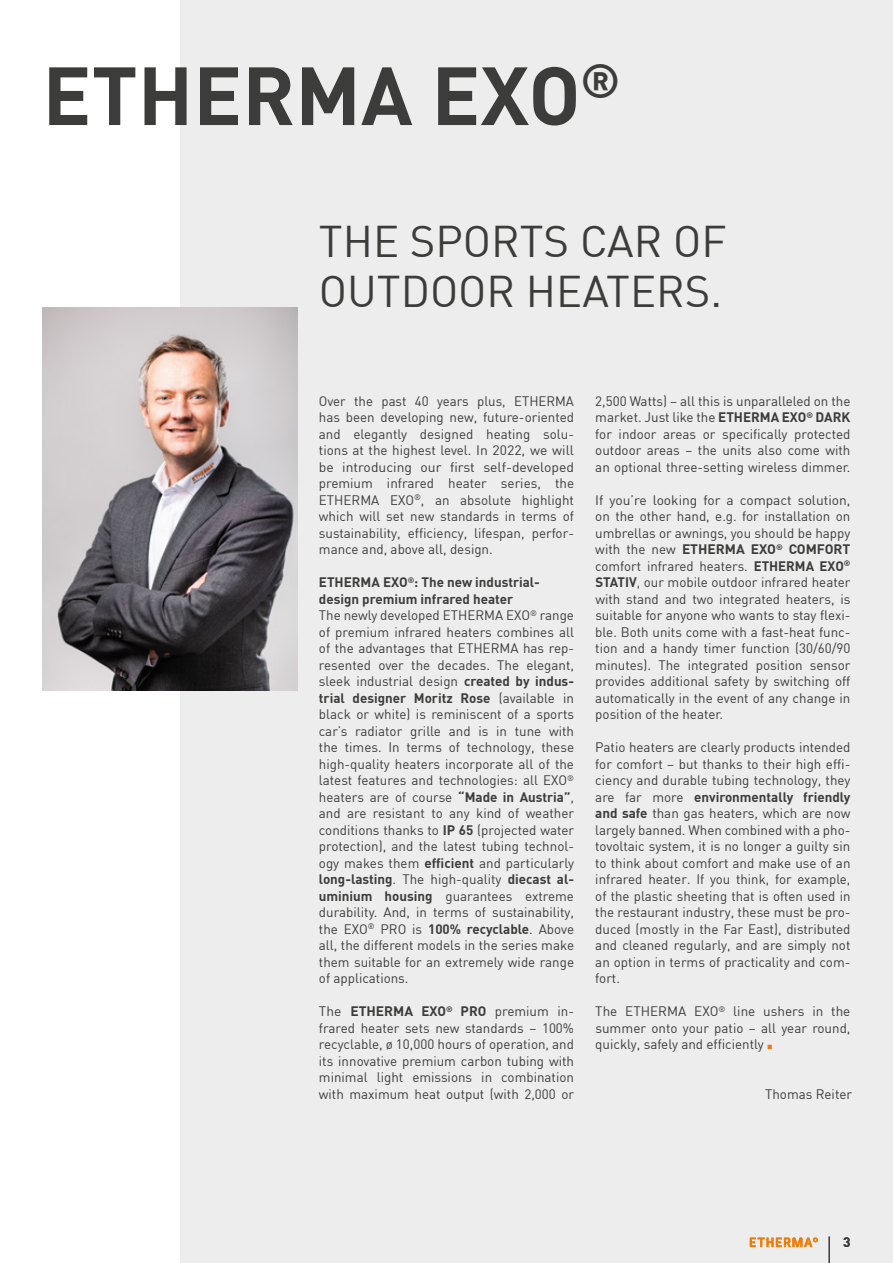
<style>
.page{position:relative;width:893px;height:1263px;background:#fff}
.page>*{position:absolute;margin:0;border:0;box-sizing:border-box;transform-origin:0 0}
.t1{font:700 81px "DIN";color:#3c3c3b}
.t2{font:45px "DIN";color:#ef7918}
.t3{font:43.5px/49.5px "DIN";color:#3c3c3b}
.t4{font:13.5px/16.5px "DIN";color:#3c3c3b;text-align:justify}
.t5{font:700 13.5px "DIN";color:#3c3c3b}
.s1{font-weight:700}
</style>
<div class="page">
<div style="left:181px;top:0;width:712px;height:1263px;background:#ededed"></div>
<img style="left:43px;top:308px;width:255px;height:382px">
<hr style="left:828px;top:1236px;width:2px;height:27px;background:#3c3c3b">
<svg style="left:750px;top:1237px;width:68px;height:10px"></svg>
<h1 class="t1" style="left:43px;top:43px;width:579px">ETHERMA EXO<sup>®</sup></h1>
<h3 class="t3" style="left:319px;top:216px;width:409px">THE SPORTS CAR OF<br>OUTDOOR HEATERS.</h3>
<p class="t4" style="left:319px;top:392px;width:257px">Over the past 40 years plus, ETHERMA has been developing new, future-oriented and elegantly designed heating solu&shy;tions at the highest level. In 2022, we will be introducing our first self-developed premium infrared heater series, the ETHERMA EXO<sup>®</sup>, an absolute highlight which will set new standards in terms of sustainability, efficiency, lifespan, perfor&shy;mance and, above all, design.</p>
<p class="t4" style="left:319px;top:574px;width:257px;text-align:left"><span class="s1">ETHERMA EXO</span><sup>®</sup><span class="s1">: The new industrial&shy;design premium infrared heater<br></span>The newly developed ETHERMA EXO<sup>®</sup> range of premium infrared heaters combines all of the advantages that ETHERMA has rep&shy;resented over the decades. The elegant, sleek industrial design <span class="s1">created by indus&shy;trial designer Moritz Rose</span> (available in black or white) is reminiscent of a sports car’s radiator grille and is in tune with the times. In terms of technology, these high-quality heaters incorporate all of the latest features and technologies: all EXO<sup>® </sup>heaters are of course <span class="s1">“Made in Austria”</span>, and are resistant to any kind of weather conditions thanks to <span class="s1">IP 65</span> (projected water protection), and the latest tubing technol&shy;ogy makes them <span class="s1">efficient</span> and particularly <span class="s1">long-lasting</span>. The high-quality <span class="s1">diecast al&shy;uminium housing</span> guarantees extreme durability. And, in terms of sustainability, the EXO<sup>®</sup> PRO is <span class="s1">100% recyclable</span>. Above all, the different models in the series make them suitable for an extremely wide range of applications.</p>
<p class="t4" style="left:319px;top:1003px;width:257px">The <span class="s1">ETHERMA EXO</span><sup>®</sup> <span class="s1">PRO</span> premium in&shy;frared heater sets new standards – 100% recyclable, ø 10,000 hours of operation, and its innovative premium carbon tubing with minimal light emissions in combination with maximum heat output (with 2,000 or</p>
<p class="t4" style="left:595px;top:392px;width:257px">2,500 Watts) – all this is unparalleled on the market. Just like the <span class="s1">ETHERMA EXO</span><sup>®</sup> <span class="s1">DARK </span>for indoor areas or specifically protected outdoor areas – the units also come with an optional three-setting wireless dimmer.</p>
<p class="t4" style="left:595px;top:491px;width:257px">If you’re looking for a compact solution, on the other hand, e.g. for installation on umbrellas or awnings, you should be happy with the new <span class="s1">ETHERMA EXO</span><sup>®</sup> <span class="s1">COMFORT </span>comfort infrared heaters. <span class="s1">ETHERMA EXO</span><sup>® </sup><span class="s1">STATIV</span>, our mobile outdoor infrared heater with stand and two integrated heaters, is suitable for anyone who wants to stay flexi&shy;ble. Both units come with a fast-heat func&shy;tion and a handy timer function (30/60/90 minutes). The integrated position sensor provides additional safety by switching off automatically in the event of any change in position of the heater.</p>
<p class="t4" style="left:595px;top:739px;width:257px">Patio heaters are clearly products intended for comfort – but thanks to their high effi&shy;ciency and durable tubing technology, they are far more <span class="s1">environmentally friendly and safe</span> than gas heaters, which are now largely banned. When combined with a pho&shy;tovoltaic system, it is no longer a guilty sin to think about comfort and make use of an infrared heater. If you think, for example, of the plastic sheeting that is often used in the restaurant industry, these must be pro&shy;duced (mostly in the Far East), distributed and cleaned regularly, and are simply not an option in terms of practicality and com&shy;fort.</p>
<p class="t4" style="left:595px;top:1003px;width:257px">The ETHERMA EXO<sup>®</sup> line ushers in the summer onto your patio – all year round, quickly, safely and efficiently</p>
<h2 class="t2" style="left:764px;top:1005px;width:14px">.</h2>
<p class="t4" style="left:765px;top:1085px;width:88px">Thomas Reiter</p>
<p class="t5" style="left:843px;top:1233px;width:9px">3</p>
</div>
